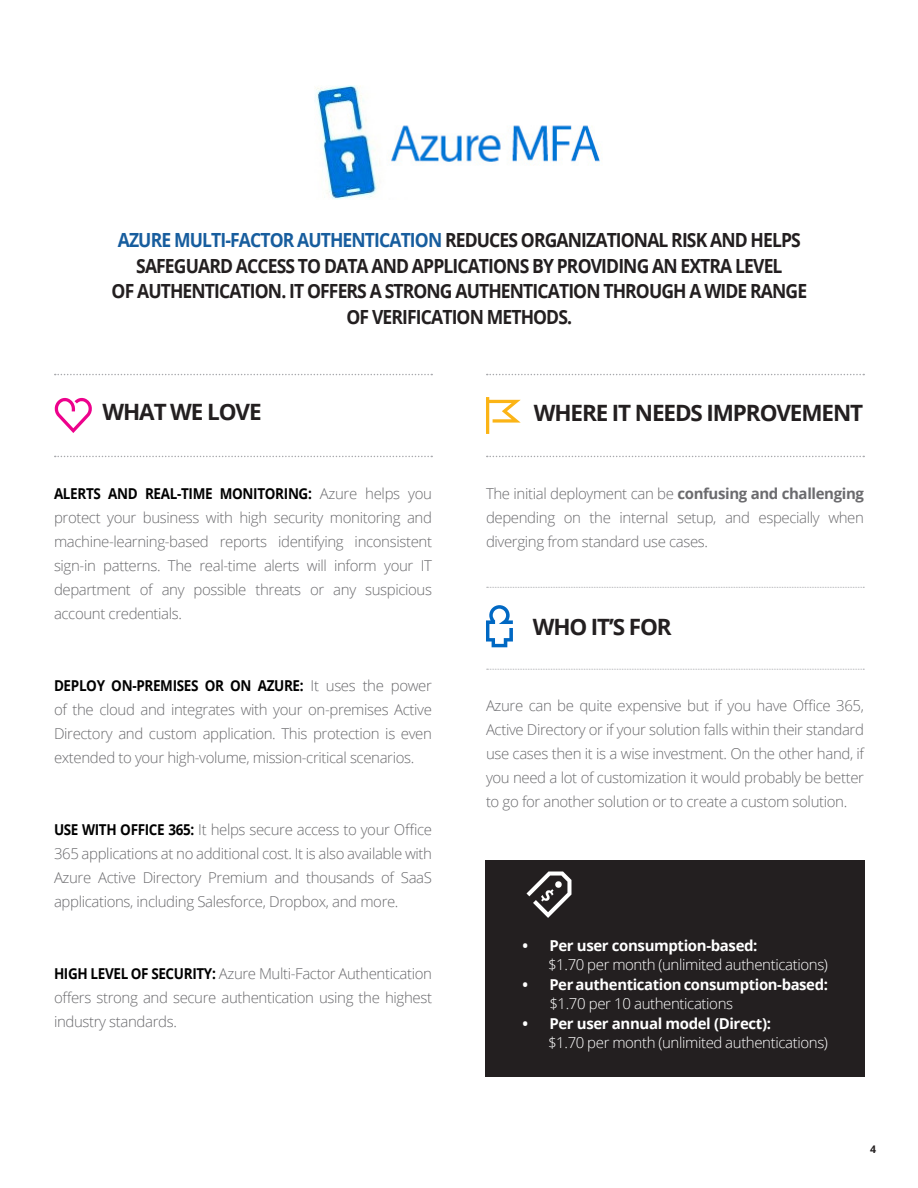
<style>
.page{position:relative;width:918px;height:1188px;background:#fff}
.page>*{position:absolute;margin:0;border:0;box-sizing:border-box;transform-origin:0 0}
.t1{font:700 22.5px "Open Sans";letter-spacing:-.05em;color:#231f20}
.t2{font:700 19.5px/25.5px "Open Sans";letter-spacing:-.05em;color:#231f20;text-align:center;scale:.9 1}
.t3{font:300 15px/24px "Open Sans";letter-spacing:-.025em;color:#6b6b6e;text-align:justify}
.t4{font:700 15px/19.5px "Open Sans";letter-spacing:-.025em;color:#fff}
.t5{font:300 15px "Open Sans";letter-spacing:-.025em;color:#fff}
.t6{font:700 10.5px "Open Sans";color:#231f20}
.s1{color:#175d9e}
.s2{font-weight:700;color:#000}
.s3{font-weight:700}
.s4{font-weight:300}
</style>
<div class="page">
<svg style="left:54px;top:398px;width:38px;height:35px"></svg>
<svg style="left:486px;top:397px;width:35px;height:37px"></svg>
<svg style="left:55px;top:456px;width:377px;height:1px"></svg>
<svg style="left:487px;top:669px;width:377px;height:1px"></svg>
<svg style="left:487px;top:456px;width:377px;height:1px"></svg>
<svg style="left:55px;top:374px;width:377px;height:1px"></svg>
<svg style="left:487px;top:587px;width:377px;height:1px"></svg>
<svg style="left:487px;top:374px;width:377px;height:1px"></svg>
<svg style="left:486px;top:605px;width:27px;height:42px"></svg>
<img style="left:315px;top:86px;width:285px;height:114px">
<div style="left:485px;top:860px;width:380px;height:217px;background:#231f20"></div>
<svg style="left:526px;top:871px;width:45px;height:47px"></svg>
<p class="t2" style="left:118px;top:227px;width:761px"><span class="s1">AZURE MULTI-FACTOR AUTHENTICATION</span> REDUCES ORGANIZATIONAL RISK AND HELPS<br>SAFEGUARD ACCESS TO DATA AND APPLICATIONS BY PROVIDING AN EXTRA LEVEL</p>
<p class="t2" style="left:112px;top:278px;width:774px">OF AUTHENTICATION. IT OFFERS A STRONG AUTHENTICATION THROUGH A WIDE RANGE</p>
<p class="t2" style="left:347px;top:303px;width:252px">OF VERIFICATION METHODS.</p>
<p class="t1" style="left:103px;top:396px;width:161px">WHAT WE LOVE</p>
<p class="t1" style="left:534px;top:397px;width:331px">WHERE IT NEEDS IMPROVEMENT</p>
<p class="t3" style="left:54px;top:481px;width:380px"><span class="s2">ALERTS AND REAL-TIME MONITORING:</span> Azure helps you protect your business with high security monitoring and machine-learning-based reports identifying inconsistent sign-in patterns. The real-time alerts will inform your IT department of any possible threats or any suspicious account credentials.</p>
<p class="t3" style="left:54px;top:673px;width:380px"><span class="s2">DEPLOY ON-PREMISES OR ON AZURE:</span> It uses the power of the cloud and integrates with your on-premises Active Directory and custom application. This protection is even extended to your high-volume, mission-critical scenarios.</p>
<p class="t3" style="left:54px;top:817px;width:380px"><span class="s2">USE WITH OFFICE 365:</span> It helps secure access to your Office 365 applications at no additional cost. It is also available with Azure Active Directory Premium and thousands of SaaS applications, including Salesforce, Dropbox, and more.</p>
<p class="t3" style="left:54px;top:961px;width:380px"><span class="s2">HIGH LEVEL OF SECURITY:</span> Azure Multi-Factor Authentication offers strong and secure authentication using the highest industry standards.</p>
<p class="t3" style="left:486px;top:481px;width:380px">The initial deployment can be <span class="s3">confusing and challenging </span>depending on the internal setup, and especially when diverging from standard use cases.</p>
<p class="t1" style="left:533px;top:611px;width:141px">WHO IT’S FOR</p>
<p class="t3" style="left:486px;top:694px;width:380px">Azure can be quite expensive but if you have Office 365, Active Directory or if your solution falls within their standard use cases then it is a wise investment. On the other hand, if you need a lot of customization it would probably be better to go for another solution or to create a custom solution.</p>
<p class="t4" style="left:522px;top:935px;width:237px">• Per user consumption-based:</p>
<p class="t5" style="left:548px;top:955px;width:281px">$1.70 per month (unlimited authentications)</p>
<p class="t4" style="left:549px;top:974px;width:280px;text-indent:-27px">• Per authentication consumption-based: <span class="s4">$1.70 per 10 authentications</span></p>
<p class="t4" style="left:522px;top:1013px;width:250px">• Per user annual model (Direct):</p>
<p class="t5" style="left:548px;top:1033px;width:281px">$1.70 per month (unlimited authentications)</p>
<p class="t6" style="left:870px;top:1141px;width:7px">4</p>
</div>
